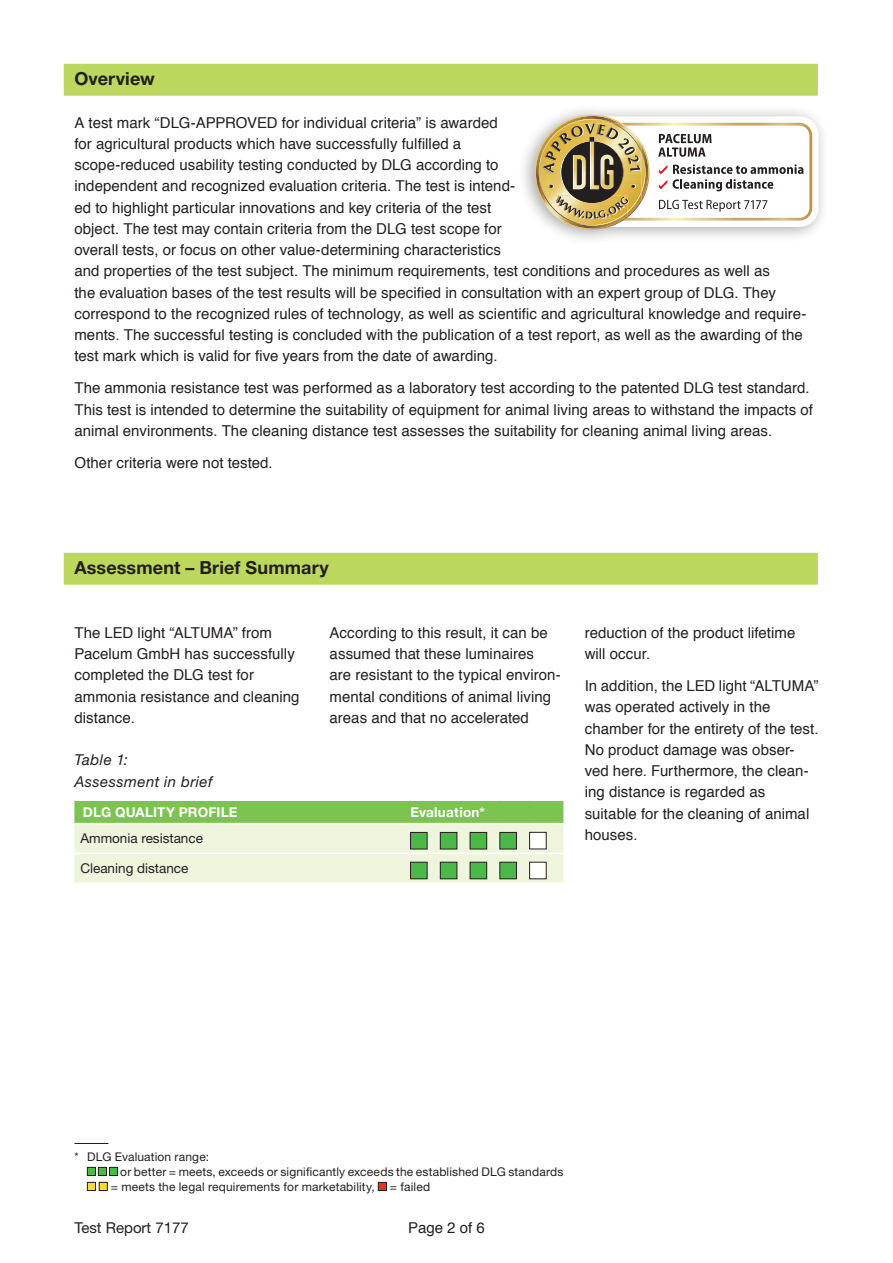
<style>
.page{position:relative;width:893px;height:1263px;background:#fff}
.page>*{position:absolute;margin:0;border:0;box-sizing:border-box;transform-origin:0 0}
.t1{font:700 18px "Helvetica Neue LT Std";letter-spacing:.005em;color:#231f20}
.t2{font:15px/21.3px "Helvetica";letter-spacing:.005em;color:#231f20}
.t3{font:italic 15px/21.3px "Helvetica Neue LT Std";letter-spacing:.03em;color:#231f20}
.t4{font:15px "Helvetica Neue LT Std";color:#231f20}
.t5{font:13.5px "Helvetica Neue LT Std";color:#231f20}
.t6{font:700 13.5px "Helvetica Neue LT Std";letter-spacing:.015em;color:#fff}
.t7{font:12px "Helvetica Neue LT Std";letter-spacing:.015em;color:#231f20}
</style>
<div class="page">
<div style="left:64px;top:64px;width:754px;height:32px;background:#bbd75e"></div>
<div style="left:64px;top:553px;width:754px;height:32px;background:#bbd75e"></div>
<div style="left:517px;top:103px;width:312px;height:143px;background:#231f20;opacity:.4"></div>
<div style="left:571px;top:116px;width:248px;height:111px;background:#fff;border-radius:19px"></div>
<img style="left:536px;top:116px;width:112px;height:112px">
<img style="left:539px;top:119px;width:106px;height:107px">
<svg style="left:580px;top:115px;width:16px;height:1px"></svg>
<svg style="left:543px;top:123px;width:269px;height:98px"></svg>
<hr style="left:74px;top:1143px;width:34px;height:1px;background:#231f20">
<div style="left:87px;top:1167px;width:8px;height:8px;background:#4cb848"></div>
<div style="left:87px;top:1167px;width:9px;height:9px;border:1px solid #231f20"></div>
<div style="left:98px;top:1167px;width:9px;height:8px;background:#4cb848"></div>
<div style="left:98px;top:1167px;width:9px;height:9px;border:1px solid #231f20"></div>
<div style="left:109px;top:1167px;width:9px;height:8px;background:#4cb848"></div>
<div style="left:109px;top:1167px;width:9px;height:9px;border:1px solid #231f20"></div>
<div style="left:87px;top:1182px;width:8px;height:8px;background:#ffdd2b"></div>
<div style="left:87px;top:1182px;width:9px;height:9px;border:1px solid #231f20"></div>
<div style="left:99px;top:1182px;width:8px;height:8px;background:#ffdd2b"></div>
<div style="left:99px;top:1182px;width:9px;height:9px;border:1px solid #231f20"></div>
<div style="left:378px;top:1182px;width:8px;height:8px;background:#ee2e22"></div>
<div style="left:378px;top:1182px;width:9px;height:9px;border:1px solid #231f20"></div>
<svg style="left:74px;top:800px;width:489px;height:83px;background:#cee6b5"></svg>
<hr style="left:529px;top:823px;width:34px;height:1px;background:#fff">
<div style="left:411px;top:832px;width:16px;height:17px;background:#4cb848"></div>
<div style="left:410px;top:832px;width:17px;height:17px;border:1px solid #231f20"></div>
<div style="left:440px;top:832px;width:17px;height:17px;background:#4cb848"></div>
<div style="left:440px;top:832px;width:17px;height:17px;border:1px solid #231f20"></div>
<div style="left:470px;top:832px;width:17px;height:17px;background:#4cb848"></div>
<div style="left:470px;top:832px;width:17px;height:17px;border:1px solid #231f20"></div>
<div style="left:500px;top:832px;width:16px;height:17px;background:#4cb848"></div>
<div style="left:500px;top:832px;width:17px;height:17px;border:1px solid #231f20"></div>
<div style="left:530px;top:832px;width:16px;height:17px;background:#fff"></div>
<div style="left:529px;top:832px;width:17px;height:17px;border:1px solid #231f20"></div>
<div style="left:411px;top:862px;width:16px;height:17px;background:#4cb848"></div>
<div style="left:410px;top:862px;width:17px;height:17px;border:1px solid #231f20"></div>
<div style="left:440px;top:862px;width:17px;height:17px;background:#4cb848"></div>
<div style="left:440px;top:862px;width:17px;height:17px;border:1px solid #231f20"></div>
<div style="left:470px;top:862px;width:17px;height:17px;background:#4cb848"></div>
<div style="left:470px;top:862px;width:17px;height:17px;border:1px solid #231f20"></div>
<div style="left:500px;top:862px;width:16px;height:17px;background:#4cb848"></div>
<div style="left:500px;top:862px;width:17px;height:17px;border:1px solid #231f20"></div>
<div style="left:530px;top:862px;width:16px;height:17px;background:#fff"></div>
<div style="left:529px;top:862px;width:17px;height:17px;border:1px solid #231f20"></div>
<p class="t1" style="left:74px;top:67px;width:82px">Overview</p>
<p class="t2" style="left:74px;top:112px;width:734px">A test mark “DLG-APPROVED for individual criteria” is awarded<br>for agricultural products which have successfully fulfilled a<br>scope-reduced usability testing conducted by DLG according to<br>independent and recognized evaluation criteria. The test is intend-<br>ed to highlight particular innovations and key criteria of the test<br>object. The test may contain criteria from the DLG test scope for<br>overall tests, or focus on other value-determining characteristics<br>and properties of the test subject. The minimum requirements, test conditions and procedures as well as<br>the evaluation bases of the test results will be specified in consultation with an expert group of DLG. They correspond to the recognized rules of technology, as well as scientific and agricultural knowledge and require&shy;ments. The successful testing is concluded with the publication of a test report, as well as the awarding of the test mark which is valid for five years from the date of awarding.</p>
<p class="t2" style="left:74px;top:378px;width:740px">The ammonia resistance test was performed as a laboratory test according to the patented DLG test standard.<br>This test is intended to determine the suitability of equipment for animal living areas to withstand the impacts of animal environments. The cleaning distance test assesses the suitability for cleaning animal living areas.</p>
<p class="t2" style="left:74px;top:452px;width:200px">Other criteria were not tested.</p>
<p class="t1" style="left:74px;top:556px;width:256px">Assessment – Brief Summary</p>
<p class="t2" style="left:74px;top:622px;width:227px">The LED light “ALTUMA” from<br>Pacelum GmbH has successfully completed the DLG test for ammonia resistance and cleaning distance.</p>
<p class="t2" style="left:330px;top:622px;width:233px">According to this result, it can be assumed that these luminaires<br>are resistant to the typical environ&shy;mental conditions of animal living areas and that no accelerated</p>
<p class="t2" style="left:585px;top:622px;width:212px">reduction of the product lifetime will occur.</p>
<p class="t2" style="left:585px;top:675px;width:235px">In addition, the LED light “ALTUMA” was operated actively in the chamber for the entirety of the test.<br>No product damage was obser&shy;ved here. Furthermore, the clean&shy;ing distance is regarded as suitable for the cleaning of animal houses.</p>
<p class="t3" style="left:74px;top:749px;width:140px">Table 1:<br>Assessment in brief</p>
<p class="t6" style="left:83px;top:803px;width:156px">DLG QUALITY PROFILE</p>
<p class="t6" style="left:410px;top:803px;width:76px">Evaluation*</p>
<p class="t5" style="left:80px;top:830px;width:124px">Ammonia resistance</p>
<p class="t5" style="left:80px;top:860px;width:110px">Cleaning distance</p>
<p class="t7" style="left:74px;top:1149px;width:136px">* DLG Evaluation range:</p>
<p class="t7" style="left:120px;top:1164px;width:445px">or better = meets, exceeds or significantly exceeds the established DLG standards</p>
<p class="t7" style="left:111px;top:1179px;width:265px">= meets the legal requirements for marketability,</p>
<p class="t7" style="left:390px;top:1179px;width:42px">= failed</p>
<p class="t4" style="left:74px;top:1219px;width:116px">Test Report 7177</p>
<p class="t2" style="left:408px;top:1218px;width:78px">Page 2 of 6</p>
</div>
